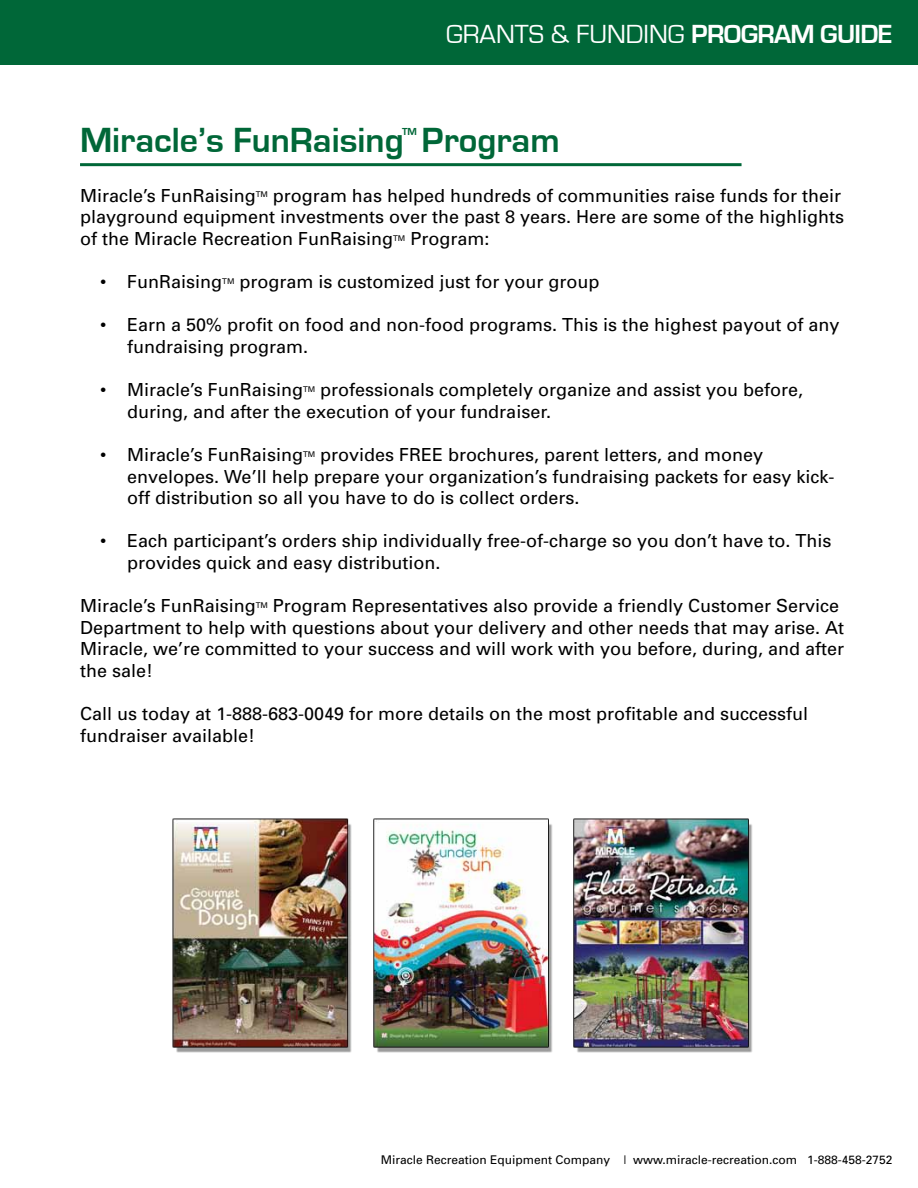
<style>
.page{position:relative;width:918px;height:1188px;background:#fff}
.page>*{position:absolute;margin:0;border:0;box-sizing:border-box;transform-origin:0 0}
.t1{font:700 36px "Eurostile";color:#006738}
.t2{font:27px "Eurostile";color:#fff}
.t3{font:18px/21.6px "Univers";color:#000}
.t4{font:12px "Univers";color:#000}
.t5{font:700 10.5px "Eurostile";color:#006738}
.t6{font:7.8px "Univers";color:#000}
.s1{font-weight:700}
</style>
<div class="page">
<hr style="left:80px;top:163px;width:662px;height:3px;background:#006738">
<img style="left:172px;top:818px;width:581px;height:235px">
<div style="left:0;top:0;width:918px;height:65px;background:#006738"></div>
<h2 class="t2" style="left:446px;top:20px;width:448px">GRANTS &amp; FUNDING <span class="s1">PROGRAM GUIDE</span></h2>
<p class="t5" style="left:402px;top:125px;width:16px">TM</p>
<h1 class="t1" style="left:80px;top:121px;width:481px">Miracle’s FunRaising Program</h1>
<p class="t3" style="left:80px;top:184px;width:766px;text-indent:193px">program has helped hundreds of communities raise funds for their playground equipment investments over the past 8 years. Here are some of the highlights of the Miracle Recreation FunRaising</p>
<p class="t3" style="left:80px;top:184px;width:177px">Miracle’s FunRaising</p>
<p class="t6" style="left:256px;top:190px;width:14px">TM</p>
<p class="t6" style="left:393px;top:233px;width:14px">TM</p>
<p class="t3" style="left:410px;top:228px;width:81px">Program:</p>
<p class="t3" style="left:100px;top:271px;width:124px">• FunRaising</p>
<p class="t6" style="left:222px;top:276px;width:14px">TM</p>
<p class="t3" style="left:240px;top:271px;width:362px">program is customized just for your group</p>
<p class="t3" style="left:127px;top:314px;width:714px;text-indent:-27px">• Earn a 50% profit on food and non-food programs. This is the highest payout of any fundraising program.</p>
<p class="t3" style="left:100px;top:379px;width:204px">• Miracle’s FunRaising</p>
<p class="t6" style="left:303px;top:384px;width:14px">TM</p>
<p class="t3" style="left:127px;top:379px;width:678px;text-indent:193px">professionals completely organize and assist you before, during, and after the execution of your fundraiser.</p>
<p class="t3" style="left:100px;top:444px;width:204px">• Miracle’s FunRaising</p>
<p class="t6" style="left:303px;top:449px;width:14px">TM</p>
<p class="t3" style="left:127px;top:444px;width:709px;text-indent:193px">provides FREE brochures, parent letters, and money envelopes. We’ll help prepare your organization’s fundraising packets for easy kick&shy;off distribution so all you have to do is collect orders.</p>
<p class="t3" style="left:127px;top:530px;width:706px;text-indent:-27px">• Each participant’s orders ship individually free-of-charge so you don’t have to. This provides quick and easy distribution.</p>
<p class="t3" style="left:80px;top:595px;width:177px">Miracle’s FunRaising</p>
<p class="t6" style="left:256px;top:600px;width:14px">TM</p>
<p class="t3" style="left:80px;top:595px;width:766px;text-indent:193px">Program Representatives also provide a friendly Customer Service Department to help with questions about your delivery and other needs that may arise. At Miracle, we’re committed to your success and will work with you before, during, and after the sale!</p>
<p class="t3" style="left:80px;top:703px;width:730px">Call us today at 1-888-683-0049 for more details on the most profitable and successful fundraiser available!</p>
<p class="t4" style="left:381px;top:1152px;width:513px">Miracle Recreation Equipment Company | www.miracle-recreation.com 1-888-458-2752</p>
</div>
